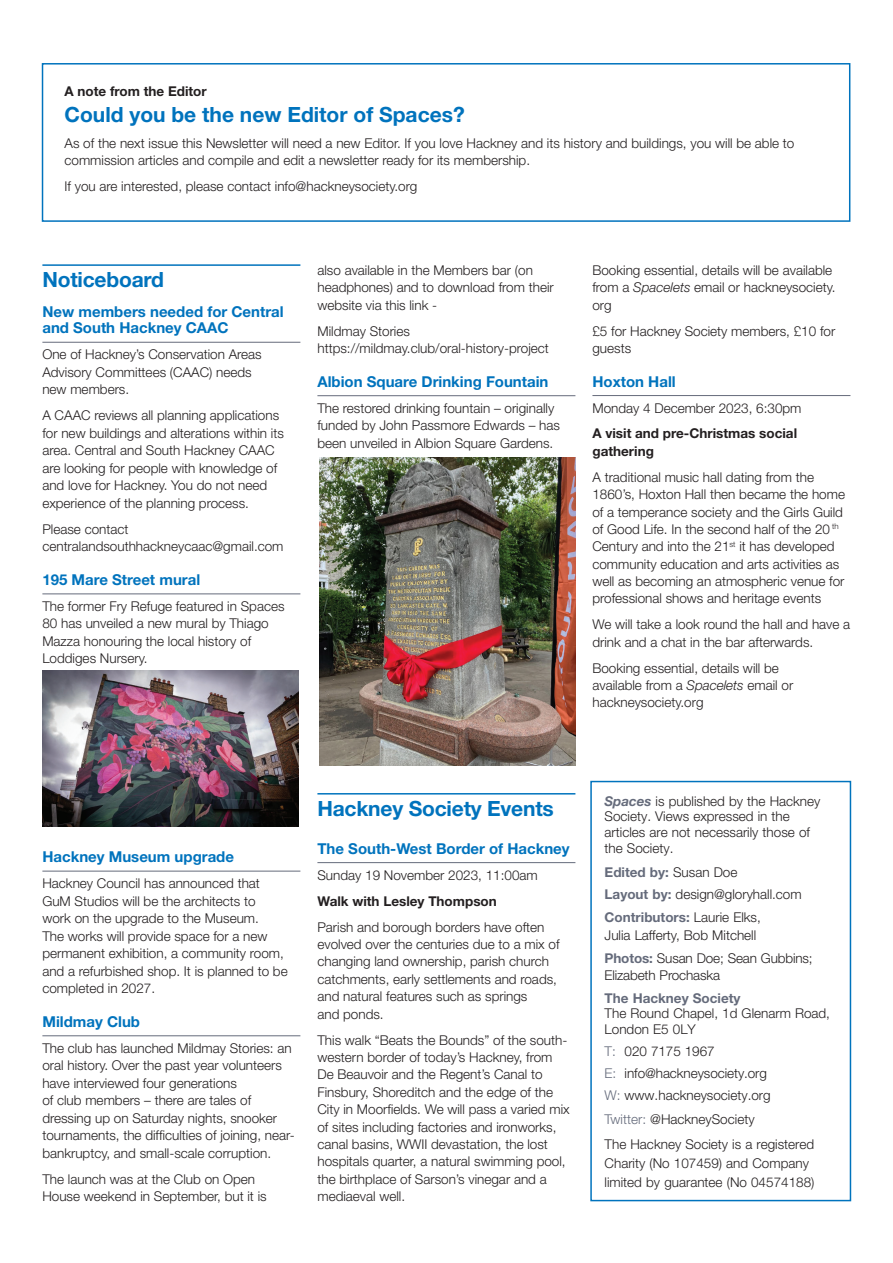
<style>
.page{position:relative;width:893px;height:1263px;background:#fff}
.page>*{position:absolute;margin:0;border:0;box-sizing:border-box;transform-origin:0 0}
.back_page_title{font:700 21px "Helvetica Neue LT";letter-spacing:-.01em;color:#0073bd}
.BOLD{font:700 21px "Helvetica Neue LT";color:#0073bd}
.events_title{font:700 15px/16.8px "Helvetica Neue LT";color:#0073bd}
.t1{font:300 13.5px/17.4px "Helvetica Neue LT";color:#231f20}
.BOLD-2{font:700 13.5px/17.4px "Helvetica Neue LT";color:#231f20}
.t2{font:700 13.5px "Helvetica Neue LT";color:#656b7b}
.s1{font-style:italic}
.s2{font-weight:700;font-style:italic;color:#656b7b}
.s3{font-weight:300;color:#231f20}
.s4{font-weight:700;color:#656b7b}
.s5{color:#656b7b}
</style>
<div class="page">
<hr style="left:42px;top:264px;width:258px;height:2px;background:#0073bd">
<hr style="left:42px;top:342px;width:258px;height:1px;background:#656b7b">
<hr style="left:42px;top:593px;width:258px;height:1px;background:#656b7b">
<hr style="left:42px;top:871px;width:258px;height:1px;background:#656b7b">
<hr style="left:42px;top:1035px;width:258px;height:1px;background:#656b7b">
<hr style="left:317px;top:395px;width:258px;height:1px;background:#656b7b">
<hr style="left:317px;top:793px;width:258px;height:1px;background:#0073bd">
<hr style="left:317px;top:862px;width:258px;height:1px;background:#656b7b">
<hr style="left:592px;top:395px;width:258px;height:1px;background:#656b7b">
<div style="left:590px;top:781px;width:261px;height:420px;border:2px solid #0073bd"></div>
<img style="left:319px;top:458px;width:256px;height:308px">
<div style="left:42px;top:63px;width:808px;height:159px;border:2px solid #0073bd"></div>
<img style="left:43px;top:670px;width:255px;height:156px">
<p class="BOLD-2" style="left:65px;top:83px;width:144px">A note from the Editor</p>
<p class="BOLD" style="left:65px;top:102px;width:402px">Could you be the new Editor of Spaces?</p>
<p class="t1" style="left:65px;top:134px;width:731px">As of the next issue this Newsletter will need a new Editor. If you love Hackney and its history and buildings, you will be able to commission articles and compile and edit a newsletter ready for its membership.</p>
<p class="t1" style="left:65px;top:177px;width:354px">If you are interested, please contact info@hackneysociety.org</p>
<p class="back_page_title" style="left:42px;top:267px;width:123px">Noticeboard</p>
<p class="events_title" style="left:42px;top:303px;width:243px">New members needed for Central and South Hackney CAAC</p>
<p class="t1" style="left:42px;top:345px;width:221px">One of Hackney’s Conservation Areas<br>Advisory Committees (CAAC) needs new members.</p>
<p class="t1" style="left:42px;top:406px;width:243px">A CAAC reviews all planning applications for new buildings and alterations within its area. Central and South Hackney CAAC are looking for people with knowledge of and love for Hackney. You do not need experience of the planning process.</p>
<p class="t1" style="left:42px;top:520px;width:243px">Please contact centralandsouthhackneycaac@gmail.com</p>
<p class="events_title" style="left:42px;top:571px;width:159px">195 Mare Street mural</p>
<p class="t1" style="left:42px;top:597px;width:244px">The former Fry Refuge featured in Spaces<br>80 has unveiled a new mural by Thiago<br>Mazza honouring the local history of<br>Loddiges Nursery.</p>
<p class="t1" style="left:317px;top:261px;width:238px">also available in the Members bar (on headphones) and to download from their website via this link -</p>
<p class="t1" style="left:317px;top:322px;width:233px">Mildmay Stories https://mildmay.club/oral-history-project</p>
<p class="events_title" style="left:317px;top:373px;width:233px">Albion Square Drinking Fountain</p>
<p class="t1" style="left:317px;top:399px;width:244px">The restored drinking fountain – originally funded by John Passmore Edwards – has been unveiled in Albion Square Gardens.</p>
<p class="t1" style="left:592px;top:261px;width:245px">Booking essential, details will be available from a <span class="s1">Spacelets</span> email or hackneysociety. org</p>
<p class="t1" style="left:592px;top:322px;width:244px">£5 for Hackney Society members, £10 for guests</p>
<p class="events_title" style="left:592px;top:373px;width:85px">Hoxton Hall</p>
<p class="t1" style="left:592px;top:399px;width:211px">Monday 4 December 2023, 6:30pm</p>
<p class="BOLD-2" style="left:592px;top:425px;width:206px">A visit and pre-Christmas social gathering</p>
<p class="t1" style="left:592px;top:468px;width:254px">A traditional music hall dating from the 1860’s, Hoxton Hall then became the home of a temperance society and the Girls Guild of Good Life. In the second half of the 20 <sup>th </sup>Century and into the 21<sup>st</sup> it has developed community education and arts activities as well as becoming an atmospheric venue for professional shows and heritage events</p>
<p class="t1" style="left:592px;top:616px;width:259px">We will take a look round the hall and have a drink and a chat in the bar afterwards.</p>
<p class="t1" style="left:592px;top:659px;width:202px">Booking essential, details will be available from a <span class="s1">Spacelets</span> email or hackneysociety.org</p>
<p class="events_title" style="left:42px;top:848px;width:193px">Hackney Museum upgrade</p>
<p class="t1" style="left:42px;top:874px;width:247px">Hackney Council has announced that GuM Studios will be the architects to<br>work on the upgrade to the Museum.<br>The works will provide space for a new permanent exhibition, a community room, and a refurbished shop. It is planned to be completed in 2027.</p>
<p class="events_title" style="left:42px;top:1013px;width:99px">Mildmay Club</p>
<p class="t1" style="left:42px;top:1039px;width:254px">The club has launched Mildmay Stories: an oral history. Over the past year volunteers have interviewed four generations<br>of club members – there are tales of dressing up on Saturday nights, snooker tournaments, the difficulties of joining, near&shy;bankruptcy, and small-scale corruption.</p>
<p class="t1" style="left:42px;top:1170px;width:226px">The launch was at the Club on Open<br>House weekend in September, but it is</p>
<p class="back_page_title" style="left:317px;top:795px;width:238px">Hackney Society Events</p>
<p class="events_title" style="left:317px;top:840px;width:254px">The South-West Border of Hackney</p>
<p class="t1" style="left:317px;top:866px;width:222px">Sunday 19 November 2023, 11:00am</p>
<p class="BOLD-2" style="left:317px;top:892px;width:181px">Walk with Lesley Thompson</p>
<p class="t1" style="left:317px;top:918px;width:244px">Parish and borough borders have often evolved over the centuries due to a mix of changing land ownership, parish church catchments, early settlements and roads, and natural features such as springs<br>and ponds.</p>
<p class="t1" style="left:317px;top:1031px;width:254px">This walk “Beats the Bounds” of the south&shy;western border of today’s Hackney, from De Beauvoir and the Regent’s Canal to Finsbury, Shoreditch and the edge of the City in Moorfields. We will pass a varied mix of sites including factories and ironworks, canal basins, WWII devastation, the lost hospitals quarter, a natural swimming pool, the birthplace of Sarson’s vinegar and a mediaeval well.</p>
<p class="t1" style="left:605px;top:793px;width:217px;line-height:15.8px"><span class="s2">Spaces</span> is published by the Hackney<br>Society. Views expressed in the articles are not necessarily those of the Society.</p>
<p class="t2" style="left:605px;top:863px;width:134px">Edited by: <span class="s3">Susan Doe</span></p>
<p class="t1" style="left:605px;top:885px;width:199px"><span class="s4">Layout by:</span> design@gloryhall.com</p>
<p class="t1" style="left:605px;top:908px;width:158px"><span class="s4">Contributors:</span> Laurie Elks,<br>Julia Lafferty, Bob Mitchell</p>
<p class="t1" style="left:605px;top:949px;width:210px"><span class="s4">Photos:</span> Susan Doe; Sean Gubbins;<br>Elizabeth Prochaska</p>
<p class="t1" style="left:605px;top:989px;width:227px;line-height:15.8px"><span class="s4">The Hackney Society<br></span>The Round Chapel, 1d Glenarm Road,<br>London E5 0LY</p>
<p class="t1" style="left:605px;top:1042px;width:112px"><span class="s5">T:</span> 020 7175 1967</p>
<p class="t1" style="left:605px;top:1064px;width:164px"><span class="s5">E:</span> info@hackneysociety.org</p>
<p class="t1" style="left:605px;top:1087px;width:168px"><span class="s5">W:</span> www.hackneysociety.org</p>
<p class="t1" style="left:605px;top:1110px;width:151px"><span class="s5">Twitter:</span> @HackneySociety</p>
<p class="t1" style="left:605px;top:1135px;width:211px;line-height:18.8px">The Hackney Society is a registered<br>Charity (No 107459) and Company limited by guarantee (No 04574188)</p>
</div>
